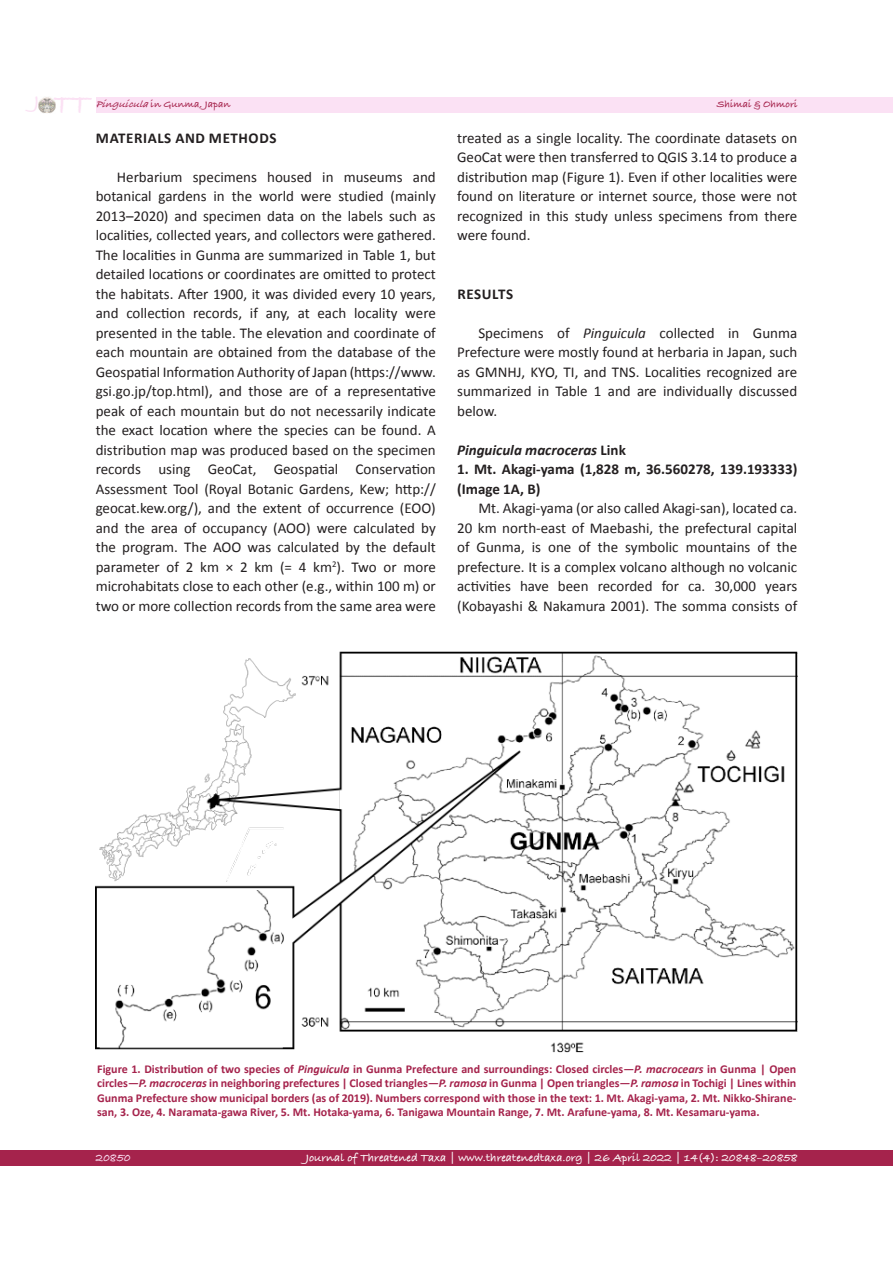
<style>
.page{position:relative;width:893px;height:1263px;background:#fff}
.page>*{position:absolute;margin:0;border:0;box-sizing:border-box;transform-origin:0 0}
.t1{font:700 28.95px "Bradley Hand ITCTT";color:#fbe1f4}
.t2{font:15px/19.5px "Calibri";color:#231f20;text-align:justify}
.t3{font:15px/19.5px "Calibri Bold 2";color:#231f20}
.t4{font:italic 700 15px "Calibri";color:#231f20}
.t5{font:15px "Calibri Bold 2";letter-spacing:.04em;color:#231f20}
.t6{font:15px "Calibri Bold 2";letter-spacing:.035em;color:#231f20}
.t7{font:700 12px/14.4px "Calibri";color:#a5234c;text-align:justify}
.t8{font:700 12px "Bradley Hand ITCTT";color:#fff}
.t9{font:700 12px "Bradley Hand ITCTT";color:#fbe1f4}
.t10{font:700 10.5px "Bradley Hand ITCTT";letter-spacing:-.005em;color:#a5234c}
.s1{font-style:italic}
.s2{font-style:normal}
</style>
<div class="page">
<div style="left:96px;top:97px;width:797px;height:15px;background:#fbe1f4"></div>
<div style="left:0;top:1150px;width:893px;height:16px;background:#a5234c"></div>
<img style="left:39px;top:97px;width:17px;height:16px">
<img style="left:96px;top:652px;width:701px;height:401px">
<h1 class="t1" style="left:34px;top:82px;width:57px"><sup>J</sup> TT</h1>
<p class="t10" style="left:96px;top:96px;width:136px"><span class="s1">Pinguicula</span>in Gunma, Japan</p>
<p class="t10" style="left:717px;top:96px;width:82px">Shimai &amp; Ohmori</p>
<p class="t5" style="left:96px;top:128px;width:182px">MATERIALS AND METHODS</p>
<p class="t2" style="left:96px;top:167px;width:342px;text-indent:21px">Herbarium specimens housed in museums and botanical gardens in the world were studied (mainly 2013–2020) and specimen data on the labels such as localities, collected years, and collectors were gathered.<br>The localities in Gunma are summarized in Table 1, but detailed locations or coordinates are omitted to protect the habitats. After 1900, it was divided every 10 years, and collection records, if any, at each locality were presented in the table. The elevation and coordinate of each mountain are obtained from the database of the Geospatial Information Authority of Japan (https://www. gsi.go.jp/top.html), and those are of a representative peak of each mountain but do not necessarily indicate the exact location where the species can be found. A distribution map was produced based on the specimen records using GeoCat, Geospatial Conservation Assessment Tool (Royal Botanic Gardens, Kew; http:// geocat.kew.org/), and the extent of occurrence (EOO) and the area of occupancy (AOO) were calculated by the program. The AOO was calculated by the default parameter of 2 km × 2 km (= 4 km<sup>2</sup>). Two or more microhabitats close to each other (e.g., within 100 m) or two or more collection records from the same area were</p>
<p class="t2" style="left:457px;top:128px;width:342px">treated as a single locality. The coordinate datasets on GeoCat were then transferred to QGIS 3.14 to produce a distribution map (Figure 1). Even if other localities were found on literature or internet source, those were not recognized in this study unless specimens from there were found.</p>
<p class="t6" style="left:457px;top:284px;width:57px">RESULTS</p>
<p class="t2" style="left:457px;top:323px;width:342px;text-indent:21px">Specimens of <span class="s1">Pinguicula</span> collected in Gunma Prefecture were mostly found at herbaria in Japan, such as GMNHJ, KYO, TI, and TNS. Localities recognized are summarized in Table 1 and are individually discussed below.</p>
<p class="t4" style="left:457px;top:440px;width:170px">Pinguicula macroceras <span class="s2">Link</span></p>
<p class="t3" style="left:457px;top:460px;width:342px">1. Mt. Akagi-yama (1,828 m, 36.560278, 139.193333) (Image 1A, B)</p>
<p class="t2" style="left:457px;top:499px;width:342px;text-indent:21px">Mt. Akagi-yama (or also called Akagi-san), located ca.<br>20 km north-east of Maebashi, the prefectural capital of Gunma, is one of the symbolic mountains of the prefecture. It is a complex volcano although no volcanic activities have been recorded for ca. 30,000 years (Kobayashi &amp; Nakamura 2001). The somma consists of</p>
<p class="t7" style="left:97px;top:1061px;width:701px">Figure 1. Distribution of two species of <span class="s1">Pinguicula</span> in Gunma Prefecture and surroundings: Closed circles—<span class="s1">P. macrocears</span> in Gunma | Open circles—<span class="s1">P. macroceras</span> in neighboring prefectures | Closed triangles—<span class="s1">P. ramosa</span> in Gunma | Open triangles<span class="s1">—P. ramosa</span> in Tochigi | Lines within Gunma Prefecture show municipal borders (as of 2019). Numbers correspond with those in the text: 1. Mt. Akagi-yama, 2. Mt. Nikko-Shirane&shy;san, 3. Oze, 4. Naramata-gawa River, 5. Mt. Hotaka-yama, 6. Tanigawa Mountain Range, 7. Mt. Arafune-yama, 8. Mt. Kesamaru-yama.</p>
<p class="t9" style="left:96px;top:1149px;width:36px">20850</p>
<p class="t8" style="left:306px;top:1148px;width:493px">Journal of Threatened Taxa | www.threatenedtaxa.org | 26 April 2022 | 14(4): 20848–20858</p>
</div>
